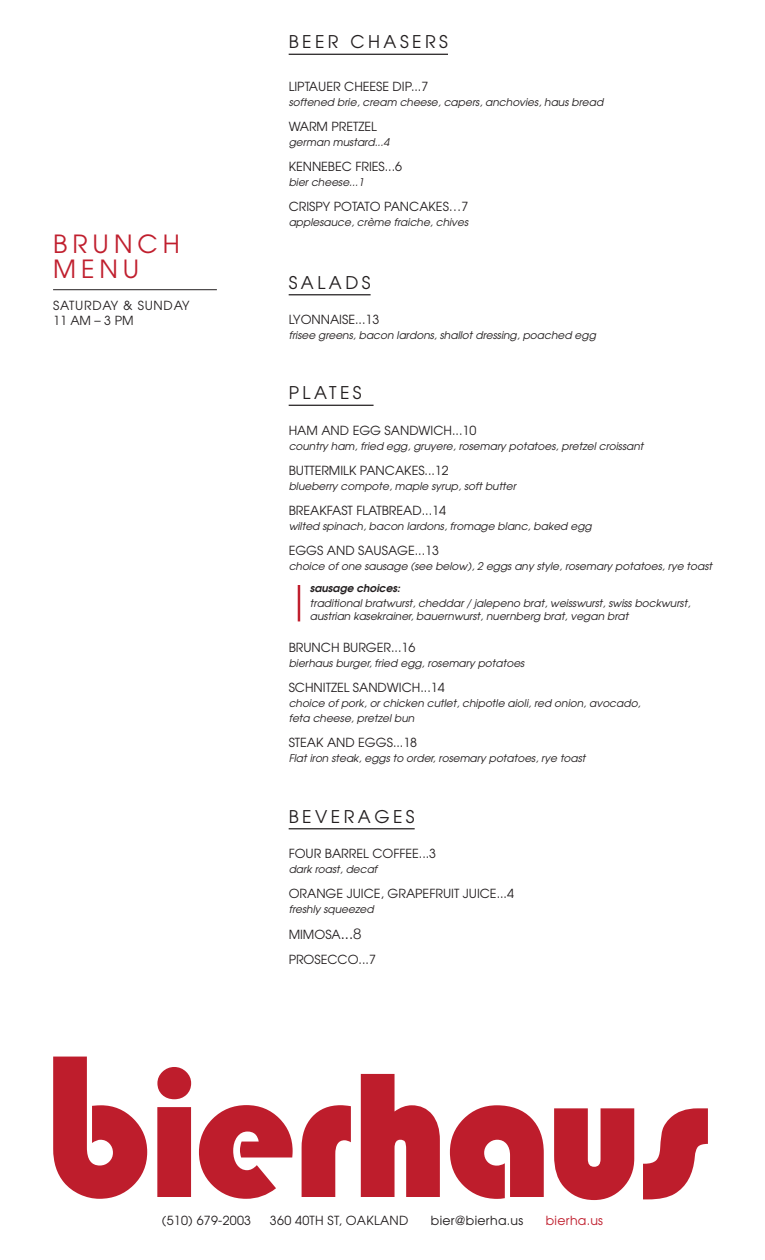
<style>
.page{position:relative;width:765px;height:1260px;background:#fff}
.page>*{position:absolute;margin:0;border:0;box-sizing:border-box;transform-origin:0 0}
.t1{font:25px "Avant Garde";letter-spacing:.2em;color:#c01f2e}
.t2{font:17.5px "Avant Garde";letter-spacing:.2em;color:#231f20}
.t3{font:12.5px "Avant Garde";color:#231f20}
.t4{font:12.5px "Avant Garde";letter-spacing:.02em;color:#231f20}
.t5{font:12.5px "Avant Garde";letter-spacing:.06em;color:#231f20}
.t6{font:12.5px "Avant Garde";letter-spacing:.02em;color:#c01f2e}
.t7{font:italic 10.62px/12.5px "Avant Garde";color:#231f20}
.t8{font:italic 600 10.62px "Avant Garde";color:#231f20}
.s1{font-family:"Helvetica Neue";font-weight:300;font-size:15px}
</style>
<div class="page">
<hr style="left:289px;top:54px;width:159px;height:1px;background:#231f20">
<hr style="left:289px;top:294px;width:82px;height:1px;background:#231f20">
<hr style="left:289px;top:405px;width:85px;height:1px;background:#231f20">
<hr style="left:289px;top:828px;width:126px;height:1px;background:#231f20">
<hr style="left:53px;top:289px;width:164px;height:1px;background:#231f20">
<svg style="left:53px;top:1057px;width:94px;height:142px"></svg>
<svg style="left:157px;top:1067px;width:34px;height:130px;background:#c53845"></svg>
<svg style="left:199px;top:1105px;width:94px;height:94px"></svg>
<svg style="left:302px;top:1105px;width:49px;height:92px"></svg>
<svg style="left:361px;top:1074px;width:79px;height:123px"></svg>
<svg style="left:450px;top:1105px;width:94px;height:94px"></svg>
<svg style="left:554px;top:1108px;width:80px;height:92px"></svg>
<svg style="left:643px;top:1108px;width:65px;height:91px"></svg>
<hr style="left:298px;top:585px;width:2px;height:36px;background:#c01f2e">
<p class="t1" style="left:53px;top:228px;width:128px">BRUNCH</p>
<p class="t1" style="left:53px;top:253px;width:88px">MENU</p>
<p class="t5" style="left:53px;top:298px;width:138px">SATURDAY &amp; SUNDAY</p>
<p class="t3" style="left:53px;top:313px;width:82px">11 AM – 3 PM</p>
<p class="t2" style="left:289px;top:31px;width:161px">BEER CHASERS</p>
<p class="t3" style="left:289px;top:78px;width:141px">LIPTAUER CHEESE DIP...7</p>
<p class="t7" style="left:289px;top:95px;width:316px">softened brie, cream cheese, capers, anchovies, haus bread</p>
<p class="t3" style="left:289px;top:118px;width:90px">WARM PRETZEL</p>
<p class="t7" style="left:289px;top:135px;width:102px">german mustard...4</p>
<p class="t3" style="left:289px;top:158px;width:115px">KENNEBEC FRIES...6</p>
<p class="t7" style="left:289px;top:175px;width:77px">bier cheese...1</p>
<p class="t3" style="left:289px;top:198px;width:181px">CRISPY POTATO PANCAKES…7</p>
<p class="t7" style="left:289px;top:215px;width:181px">applesauce, crème fraiche, chives</p>
<p class="t2" style="left:289px;top:271px;width:83px">SALADS</p>
<p class="t3" style="left:289px;top:311px;width:92px">LYONNAISE...13</p>
<p class="t7" style="left:289px;top:328px;width:309px">frisee greens, bacon lardons, shallot dressing, poached egg</p>
<p class="t2" style="left:289px;top:382px;width:75px">PLATES</p>
<p class="t3" style="left:289px;top:422px;width:189px">HAM AND EGG SANDWICH...10</p>
<p class="t7" style="left:289px;top:439px;width:356px">country ham, fried egg, gruyere, rosemary potatoes, pretzel croissant</p>
<p class="t3" style="left:289px;top:462px;width:162px">BUTTERMILK PANCAKES...12</p>
<p class="t7" style="left:289px;top:479px;width:229px">blueberry compote, maple syrup, soft butter</p>
<p class="t3" style="left:289px;top:502px;width:159px">BREAKFAST FLATBREAD...14</p>
<p class="t7" style="left:289px;top:519px;width:305px">wilted spinach, bacon lardons, fromage blanc, baked egg</p>
<p class="t3" style="left:289px;top:542px;width:152px">EGGS AND SAUSAGE...13</p>
<p class="t7" style="left:289px;top:559px;width:425px">choice of one sausage (see below), 2 eggs any style, rosemary potatoes, rye toast</p>
<p class="t8" style="left:310px;top:581px;width:92px">sausage choices:</p>
<p class="t7" style="left:310px;top:597px;width:382px">traditional bratwurst, cheddar / jalepeno brat, weisswurst, swiss bockwurst, austrian kasekrainer, bauernwurst, nuernberg brat, vegan brat</p>
<p class="t3" style="left:289px;top:640px;width:128px">BRUNCH BURGER...16</p>
<p class="t7" style="left:289px;top:657px;width:237px">bierhaus burger, fried egg, rosemary potatoes</p>
<p class="t3" style="left:289px;top:680px;width:158px">SCHNITZEL SANDWICH...14</p>
<p class="t7" style="left:289px;top:695px;width:353px;line-height:15px">choice of pork, or chicken cutlet, chipotle aioli, red onion, avocado, feta cheese, pretzel bun</p>
<p class="t3" style="left:289px;top:735px;width:130px">STEAK AND EGGS...18</p>
<p class="t7" style="left:289px;top:752px;width:298px">Flat iron steak, eggs to order, rosemary potatoes, rye toast</p>
<p class="t2" style="left:289px;top:805px;width:128px">BEVERAGES</p>
<p class="t3" style="left:289px;top:846px;width:149px">FOUR BARREL COFFEE...3</p>
<p class="t7" style="left:289px;top:863px;width:90px">dark roast, decaf</p>
<p class="t3" style="left:289px;top:886px;width:227px">ORANGE JUICE, GRAPEFRUIT JUICE...4</p>
<p class="t7" style="left:289px;top:903px;width:87px">freshly squeezed</p>
<p class="t3" style="left:289px;top:926px;width:74px">MIMOSA<span class="s1">...8</span></p>
<p class="t3" style="left:289px;top:951px;width:89px">PROSECCO...7</p>
<p class="t4" style="left:162px;top:1212px;width:91px">(510) 679-2003</p>
<p class="t4" style="left:270px;top:1212px;width:140px">360 40TH ST, OAKLAND</p>
<p class="t4" style="left:431px;top:1212px;width:94px">bier@bierha.us</p>
<p class="t6" style="left:546px;top:1212px;width:59px">bierha.us</p>
</div>
